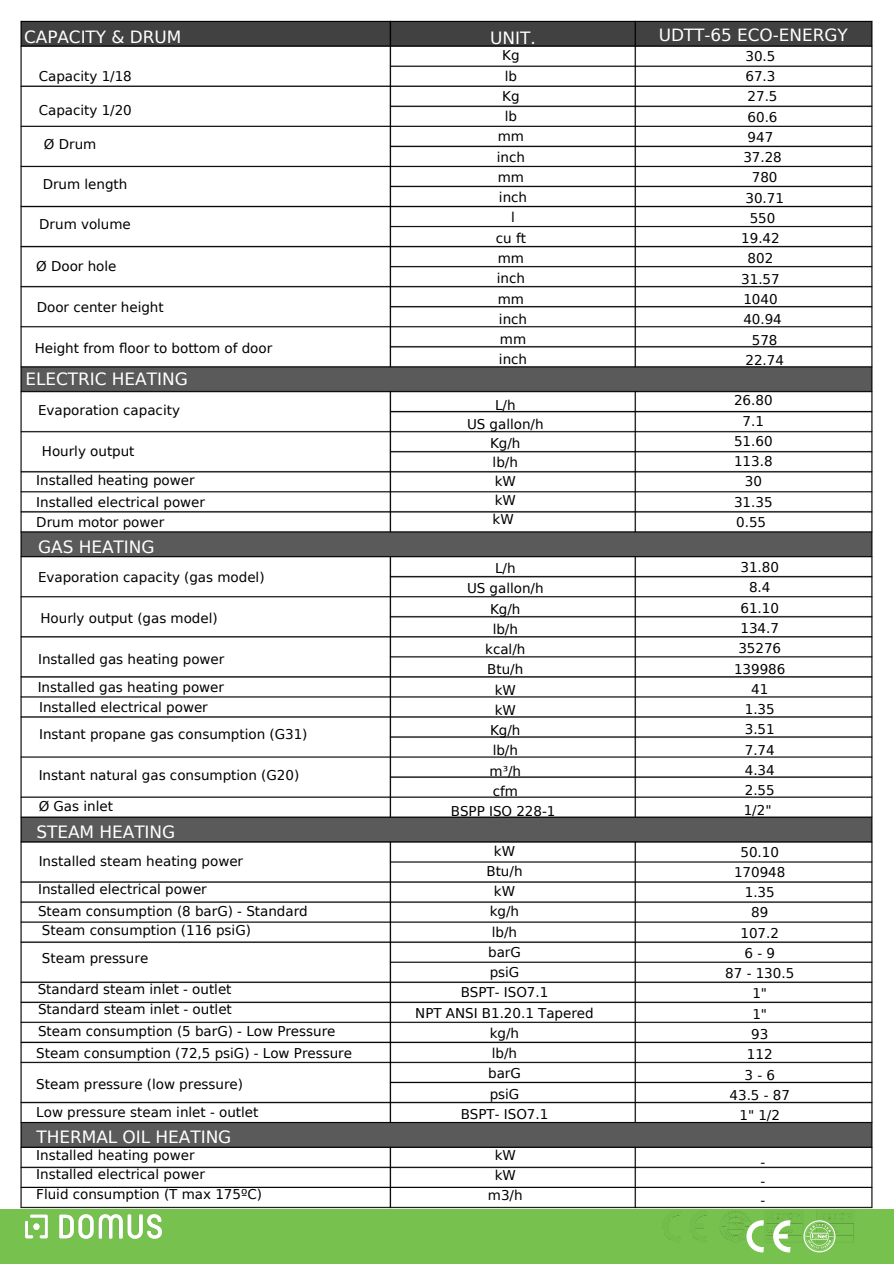
<style>
.page{position:relative;width:894px;height:1264px;background:#fff}
.page>*{position:absolute;margin:0;border:0;box-sizing:border-box;transform-origin:0 0}
.t1{font:16.95px "DejaVu Sans";letter-spacing:-.005em;color:#fff}
.t2{font:16.8px "DejaVu Sans";color:#fff}
.t3{font:13.5px "DejaVu Sans";color:#000}
</style>
<div class="page">
<div style="left:0;top:1208px;width:893px;height:55px;background:#77c14f"></div>
<img style="left:14px;top:20px;width:865px;height:1229px">
<svg style="left:746px;top:1220px;width:44px;height:32px"></svg>
<svg style="left:803px;top:1220px;width:32px;height:32px"></svg>
<p class="t2" style="left:24px;top:28px;width:159px">CAPACITY &amp; DRUM</p>
<p class="t1" style="left:490px;top:28px;width:47px">UNIT.</p>
<p class="t3" style="left:39px;top:69px;width:95px">Capacity 1/18</p>
<h1 class="t3" style="left:39px;top:102px;width:95px">Capacity 1/20</h1>
<p class="t3" style="left:44px;top:136px;width:54px">Ø Drum</p>
<p class="t3" style="left:43px;top:176px;width:86px">Drum length</p>
<h1 class="t3" style="left:39px;top:217px;width:93px">Drum volume</h1>
<p class="t3" style="left:36px;top:258px;width:82px">Ø Door hole</p>
<p class="t3" style="left:37px;top:299px;width:128px">Door center height</p>
<p class="t3" style="left:35px;top:340px;width:239px">Height from floor to bottom of door</p>
<p class="t1" style="left:25px;top:369px;width:164px">ELECTRIC HEATING</p>
<p class="t3" style="left:38px;top:402px;width:143px">Evaporation capacity</p>
<p class="t3" style="left:42px;top:443px;width:94px">Hourly output</p>
<p class="t3" style="left:36px;top:473px;width:160px">Installed heating power</p>
<p class="t3" style="left:36px;top:495px;width:170px">Installed electrical power</p>
<p class="t3" style="left:36px;top:514px;width:129px">Drum motor power</p>
<p class="t1" style="left:38px;top:537px;width:118px">GAS HEATING</p>
<p class="t3" style="left:38px;top:569px;width:228px">Evaporation capacity (gas model)</p>
<p class="t3" style="left:40px;top:610px;width:179px">Hourly output (gas model)</p>
<p class="t3" style="left:38px;top:651px;width:188px">Installed gas heating power</p>
<p class="t3" style="left:38px;top:679px;width:188px">Installed gas heating power</p>
<p class="t3" style="left:39px;top:699px;width:170px">Installed electrical power</p>
<p class="t3" style="left:39px;top:726px;width:270px">Instant propane gas consumption (G31)</p>
<p class="t3" style="left:39px;top:767px;width:262px">Instant natural gas consumption (G20)</p>
<p class="t3" style="left:502px;top:48px;width:19px">Kg</p>
<p class="t3" style="left:504px;top:68px;width:14px">lb</p>
<p class="t3" style="left:502px;top:88px;width:19px">Kg</p>
<p class="t3" style="left:504px;top:109px;width:14px">lb</p>
<p class="t3" style="left:497px;top:129px;width:28px">mm</p>
<h1 class="t3" style="left:496px;top:149px;width:30px">inch</h1>
<p class="t3" style="left:497px;top:169px;width:28px">mm</p>
<p class="t3" style="left:499px;top:190px;width:30px">inch</p>
<p class="t3" style="left:511px;top:210px;width:5px">l</p>
<p class="t3" style="left:495px;top:230px;width:32px">cu ft</p>
<p class="t3" style="left:497px;top:250px;width:28px">mm</p>
<h1 class="t3" style="left:496px;top:271px;width:30px">inch</h1>
<p class="t3" style="left:497px;top:291px;width:28px">mm</p>
<p class="t3" style="left:499px;top:311px;width:30px">inch</p>
<p class="t3" style="left:500px;top:331px;width:28px">mm</p>
<p class="t3" style="left:499px;top:352px;width:30px">inch</p>
<p class="t3" style="left:495px;top:397px;width:22px">L/h</p>
<p class="t3" style="left:467px;top:416px;width:78px">US gallon/h</p>
<p class="t3" style="left:490px;top:435px;width:32px">Kg/h</p>
<p class="t3" style="left:492px;top:454px;width:27px">lb/h</p>
<p class="t3" style="left:494px;top:473px;width:23px">kW</p>
<p class="t3" style="left:494px;top:493px;width:23px">kW</p>
<p class="t3" style="left:492px;top:512px;width:23px">kW</p>
<p class="t3" style="left:495px;top:560px;width:22px">L/h</p>
<p class="t3" style="left:467px;top:581px;width:78px">US gallon/h</p>
<p class="t3" style="left:490px;top:601px;width:32px">Kg/h</p>
<p class="t3" style="left:492px;top:621px;width:27px">lb/h</p>
<p class="t3" style="left:485px;top:641px;width:42px">kcal/h</p>
<p class="t3" style="left:487px;top:662px;width:38px">Btu/h</p>
<p class="t3" style="left:494px;top:682px;width:23px">kW</p>
<p class="t3" style="left:494px;top:702px;width:23px">kW</p>
<p class="t3" style="left:490px;top:722px;width:32px">Kg/h</p>
<p class="t3" style="left:492px;top:743px;width:27px">lb/h</p>
<p class="t3" style="left:489px;top:763px;width:33px">m³/h</p>
<p class="t3" style="left:492px;top:783px;width:27px">cfm</p>
<p class="t3" style="left:39px;top:799px;width:76px">Ø Gas inlet</p>
<p class="t3" style="left:450px;top:803px;width:106px">BSPP ISO 228-1</p>
<p class="t1" style="left:36px;top:821px;width:140px">STEAM HEATING</p>
<p class="t3" style="left:39px;top:853px;width:206px">Installed steam heating power</p>
<p class="t3" style="left:38px;top:881px;width:170px">Installed electrical power</p>
<p class="t3" style="left:38px;top:903px;width:271px">Steam consumption (8 barG) - Standard</p>
<p class="t3" style="left:42px;top:922px;width:210px">Steam consumption (116 psiG)</p>
<p class="t3" style="left:42px;top:950px;width:108px">Steam pressure</p>
<p class="t3" style="left:38px;top:981px;width:195px">Standard steam inlet - outlet</p>
<p class="t3" style="left:38px;top:1001px;width:195px">Standard steam inlet - outlet</p>
<p class="t3" style="left:38px;top:1023px;width:299px">Steam consumption (5 barG) - Low Pressure</p>
<p class="t3" style="left:36px;top:1045px;width:317px">Steam consumption (72,5 psiG) - Low Pressure</p>
<p class="t3" style="left:36px;top:1076px;width:208px">Steam pressure (low pressure)</p>
<p class="t3" style="left:36px;top:1104px;width:223px">Low pressure steam inlet - outlet</p>
<p class="t1" style="left:36px;top:1127px;width:196px">THERMAL OIL HEATING</p>
<p class="t3" style="left:36px;top:1147px;width:160px">Installed heating power</p>
<p class="t3" style="left:36px;top:1166px;width:170px">Installed electrical power</p>
<p class="t3" style="left:36px;top:1186px;width:227px">Fluid consumption (T max 175ºC)</p>
<p class="t3" style="left:494px;top:843px;width:23px">kW</p>
<p class="t3" style="left:486px;top:863px;width:38px">Btu/h</p>
<p class="t3" style="left:494px;top:883px;width:23px">kW</p>
<p class="t3" style="left:489px;top:903px;width:31px">kg/h</p>
<p class="t3" style="left:491px;top:924px;width:27px">lb/h</p>
<p class="t3" style="left:488px;top:944px;width:34px">barG</p>
<h1 class="t3" style="left:489px;top:964px;width:31px">psiG</h1>
<p class="t3" style="left:460px;top:984px;width:89px">BSPT- ISO7.1</p>
<p class="t3" style="left:415px;top:1005px;width:180px">NPT ANSI B1.20.1 Tapered</p>
<p class="t3" style="left:489px;top:1025px;width:31px">kg/h</p>
<h1 class="t3" style="left:491px;top:1045px;width:27px">lb/h</h1>
<p class="t3" style="left:488px;top:1065px;width:34px">barG</p>
<p class="t3" style="left:489px;top:1086px;width:31px">psiG</p>
<p class="t3" style="left:460px;top:1106px;width:89px">BSPT- ISO7.1</p>
<p class="t3" style="left:494px;top:1147px;width:23px">kW</p>
<h1 class="t3" style="left:494px;top:1167px;width:23px">kW</h1>
<p class="t3" style="left:488px;top:1187px;width:36px">m3/h</p>
<p class="t2" style="left:658px;top:26px;width:190px">UDTT-65 ECO-ENERGY</p>
<p class="t1" style="left:742px;top:28px;width:41px">DTT-</p>
<p class="t3" style="left:745px;top:48px;width:31px">30.5</p>
<p class="t3" style="left:745px;top:69px;width:31px">67.3</p>
<p class="t3" style="left:747px;top:89px;width:31px">27.5</p>
<p class="t3" style="left:747px;top:109px;width:31px">60.6</p>
<p class="t3" style="left:747px;top:129px;width:27px">947</p>
<p class="t3" style="left:743px;top:150px;width:40px">37.28</p>
<p class="t3" style="left:751px;top:170px;width:27px">780</p>
<p class="t3" style="left:745px;top:190px;width:40px">30.71</p>
<p class="t3" style="left:749px;top:210px;width:27px">550</p>
<p class="t3" style="left:741px;top:231px;width:40px">19.42</p>
<p class="t3" style="left:747px;top:251px;width:27px">802</p>
<p class="t3" style="left:741px;top:271px;width:40px">31.57</p>
<p class="t3" style="left:743px;top:291px;width:36px">1040</p>
<p class="t3" style="left:743px;top:312px;width:40px">40.94</p>
<p class="t3" style="left:751px;top:332px;width:27px">578</p>
<p class="t3" style="left:745px;top:352px;width:40px">22.74</p>
<p class="t3" style="left:733px;top:393px;width:40px">26.80</p>
<p class="t3" style="left:742px;top:413px;width:23px">7.1</p>
<p class="t3" style="left:733px;top:433px;width:40px">51.60</p>
<p class="t3" style="left:733px;top:453px;width:40px">113.8</p>
<p class="t3" style="left:744px;top:474px;width:19px">30</p>
<p class="t3" style="left:733px;top:494px;width:40px">31.35</p>
<p class="t3" style="left:736px;top:514px;width:31px">0.55</p>
<p class="t3" style="left:740px;top:559px;width:40px">31.80</p>
<p class="t3" style="left:748px;top:580px;width:23px">8.4</p>
<p class="t3" style="left:740px;top:600px;width:40px">61.10</p>
<p class="t3" style="left:740px;top:620px;width:40px">134.7</p>
<p class="t3" style="left:738px;top:640px;width:44px">35276</p>
<p class="t3" style="left:733px;top:661px;width:53px">139986</p>
<p class="t3" style="left:751px;top:681px;width:19px">41</p>
<p class="t3" style="left:744px;top:701px;width:31px">1.35</p>
<p class="t3" style="left:744px;top:721px;width:31px">3.51</p>
<p class="t3" style="left:744px;top:742px;width:31px">7.74</p>
<p class="t3" style="left:744px;top:762px;width:31px">4.34</p>
<p class="t3" style="left:744px;top:782px;width:31px">2.55</p>
<p class="t3" style="left:743px;top:802px;width:29px">1/2"</p>
<h1 class="t3" style="left:740px;top:844px;width:40px">50.10</h1>
<p class="t3" style="left:733px;top:864px;width:53px">170948</p>
<p class="t3" style="left:744px;top:884px;width:31px">1.35</p>
<p class="t3" style="left:751px;top:904px;width:19px">89</p>
<p class="t3" style="left:740px;top:925px;width:40px">107.2</p>
<p class="t3" style="left:744px;top:945px;width:32px">6-9</p>
<p class="t3" style="left:725px;top:965px;width:70px">87 - 130.5</p>
<p class="t3" style="left:752px;top:985px;width:16px">1"</p>
<p class="t3" style="left:752px;top:1006px;width:16px">1"</p>
<p class="t3" style="left:751px;top:1026px;width:19px">93</p>
<p class="t3" style="left:746px;top:1046px;width:27px">112</p>
<p class="t3" style="left:744px;top:1066px;width:32px">3-6</p>
<p class="t3" style="left:729px;top:1087px;width:62px">43.5 - 87</p>
<p class="t3" style="left:739px;top:1107px;width:42px">1" 1/2</p>
<p class="t3" style="left:760px;top:1154px;width:6px">-</p>
<p class="t3" style="left:760px;top:1173px;width:6px">-</p>
<p class="t3" style="left:760px;top:1192px;width:6px">-</p>
</div>
